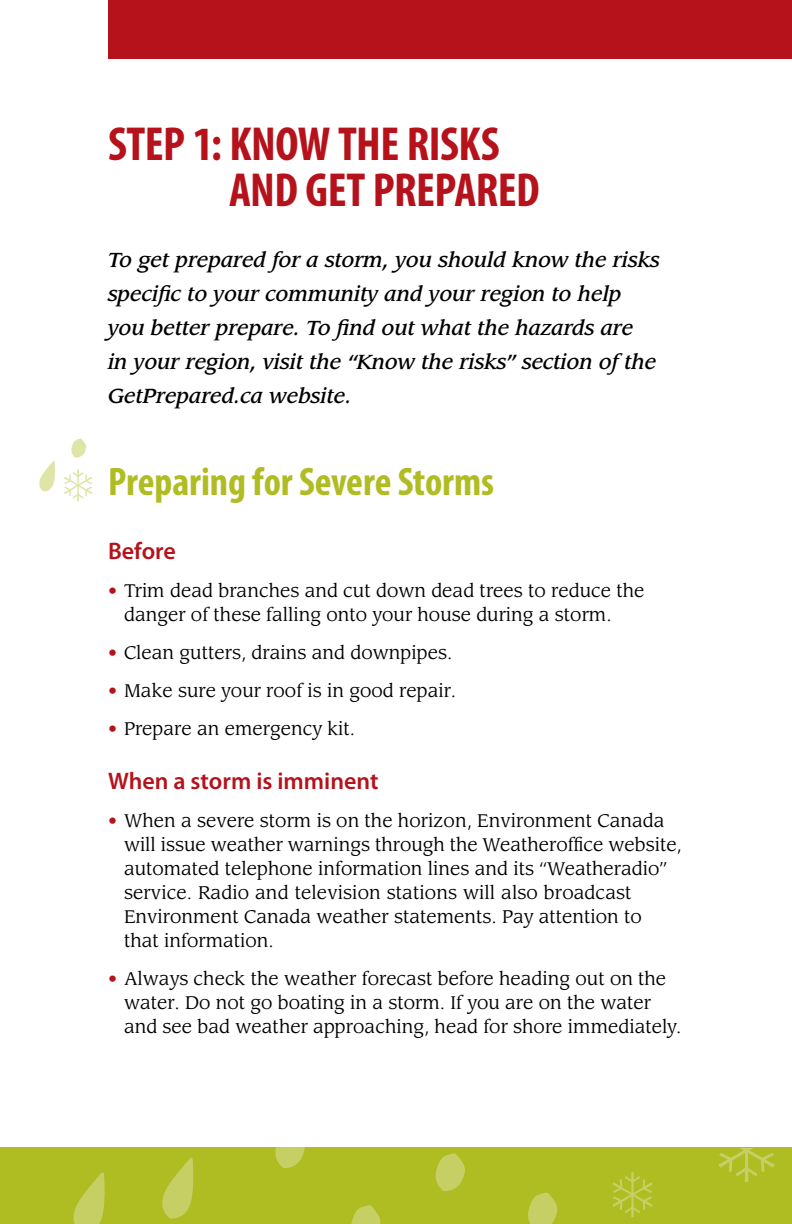
<style>
.page{position:relative;width:792px;height:1224px;background:#fff}
.page>*{position:absolute;margin:0;border:0;box-sizing:border-box;transform-origin:0 0}
.t1{font:700 condensed 48px/46px "Myriad Pro";letter-spacing:-.01em;color:#b5121b}
.t2{font:700 condensed 40px "Myriad Pro";color:#afbc22}
.t3{font:600 24px "Myriad Pro";color:#b5121b}
.t4{font:italic 500 20px/34px "Leawood";color:#000}
.t5{font:18px/24px "Leawood";color:#000}
.s1{font-weight:700;color:#b5121b}
</style>
<div class="page">
<div style="left:0;top:1148px;width:792px;height:76px;background:#afbc22"></div>
<svg style="left:275px;top:1148px;width:500px;height:76px"></svg>
<svg style="left:73px;top:1152px;width:309px;height:72px"></svg>
<div style="left:108px;top:0;width:684px;height:59px;background:#b5121b"></div>
<svg style="left:64px;top:469px;width:28px;height:32px"></svg>
<svg style="left:39px;top:461px;width:16px;height:30px"></svg>
<svg style="left:71px;top:439px;width:15px;height:19px"></svg>
<h1 class="t1" style="left:229px;top:120px;width:312px;text-indent:-121px">Step 1: Know the risks<br>an d get prepared</h1>
<p class="t4" style="left:108px;top:243px;width:553px">To get prepared for a storm, you should know the risks specific to your community and your region to help you better prepare. To find out what the hazards are<br>in your region, visit the “Know the risks” section of the GetPrepared.ca website.</p>
<h2 class="t2" style="left:108px;top:457px;width:388px">Preparing for Severe Storms</h2>
<h3 class="t3" style="left:108px;top:536px;width:69px">Before</h3>
<p class="t5" style="left:124px;top:579px;width:522px;text-indent:-16px"><span class="s1">•</span> Trim dead branches and cut down dead trees to reduce the danger of these falling onto your house during a storm.</p>
<p class="t5" style="left:108px;top:641px;width:346px"><span class="s1">•</span> Clean gutters, drains and downpipes.</p>
<p class="t5" style="left:108px;top:679px;width:350px"><span class="s1">•</span> Make sure your roof is in good repair.</p>
<p class="t5" style="left:108px;top:717px;width:249px"><span class="s1">•</span> Prepare an emergency kit.</p>
<h3 class="t3" style="left:108px;top:766px;width:272px">When a storm is imminent</h3>
<p class="t5" style="left:124px;top:809px;width:559px;text-indent:-16px"><span class="s1">•</span> When a severe storm is on the horizon, Environment Canada will issue weather warnings through the Weatheroffice website, automated telephone information lines and its “Weatheradio” service. Radio and television stations will also broadcast Environment Canada weather statements. Pay attention to<br>that information.</p>
<p class="t5" style="left:124px;top:967px;width:559px;text-indent:-16px"><span class="s1">•</span> Always check the weather forecast before heading out on the water. Do not go boating in a storm. If you are on the water and see bad weather approaching, head for shore immediately.</p>
</div>
